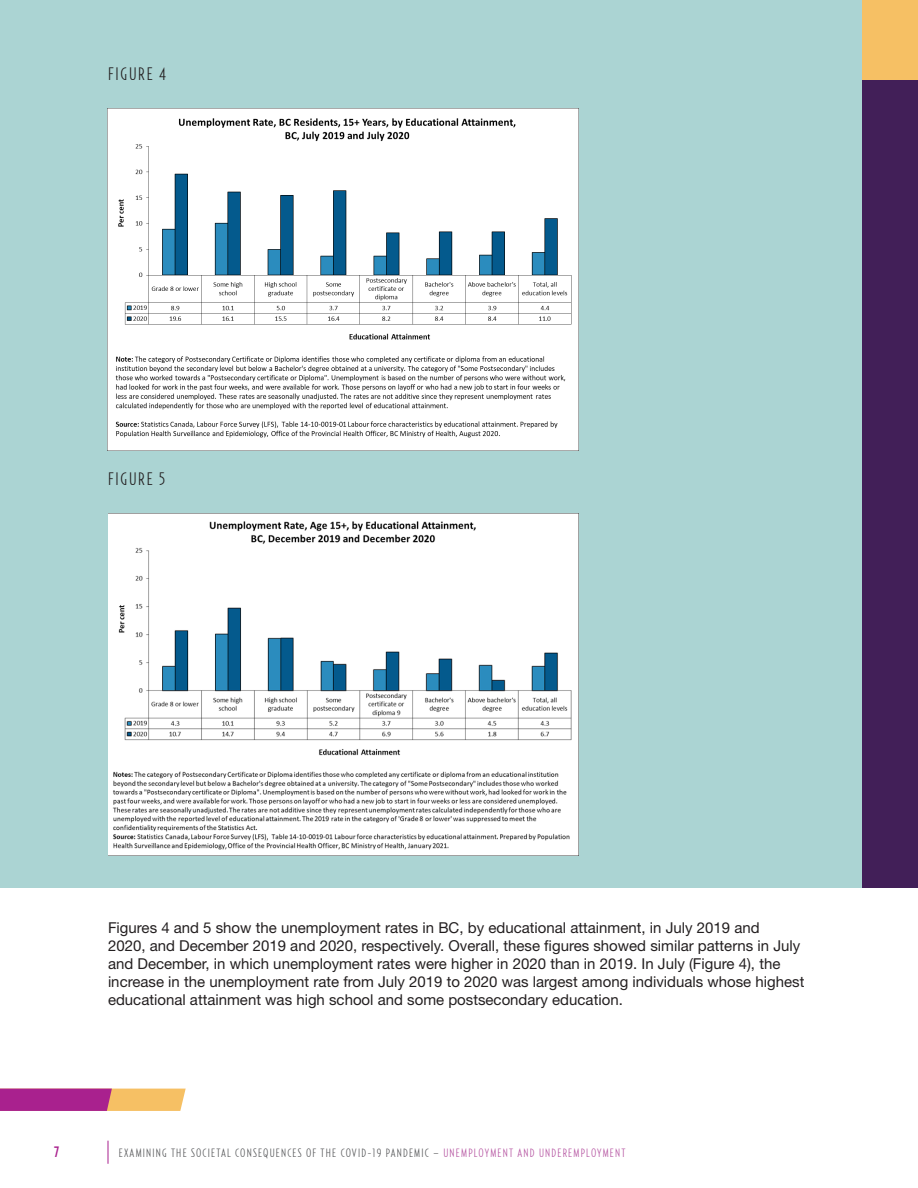
<style>
.page{position:relative;width:918px;height:1188px;background:#fff}
.page>*{position:absolute;margin:0;border:0;box-sizing:border-box;transform-origin:0 0}
.t1{font:300 18px "Relay Comp";letter-spacing:.1em;color:#231f20}
.Body{font:15px/18px "Helvetica Neue LT Std";color:#231f20}
.t2{font:500 15px "Relay Comp";color:#a9218e}
.t3{font:300 12px "Relay Comp";letter-spacing:.1em;color:#57585a}
.t4{font:300 12px "Relay Comp";letter-spacing:.1em;color:#b554a1}
.s1{color:#b554a1}
</style>
<div class="page">
<div style="left:0;top:0;width:918px;height:888px;background:#abd4d3"></div>
<div style="left:862px;top:80px;width:56px;height:808px;background:#421f58"></div>
<div style="left:862px;top:0;width:56px;height:80px;background:#f6c064"></div>
<svg style="left:0;top:1089px;width:186px;height:22px;background:#c8637f"></svg>
<svg style="left:108px;top:1141px;width:1px;height:23px"></svg>
<img style="left:108px;top:514px;width:471px;height:342px">
<img style="left:108px;top:108px;width:471px;height:342px">
<p class="t1" style="left:108px;top:63px;width:60px">FIGURE 4</p>
<p class="t1" style="left:108px;top:468px;width:59px">FIGURE 5</p>
<p class="Body" style="left:108px;top:918px;width:698px">Figures 4 and 5 show the unemployment rates in BC, by educational attainment, in July 2019 and<br>2020, and December 2019 and 2020, respectively. Overall, these figures showed similar patterns in July and December, in which unemployment rates were higher in 2020 than in 2019. In July (Figure 4), the increase in the unemployment rate from July 2019 to 2020 was largest among individuals whose highest educational attainment was high school and some postsecondary education.</p>
<p class="t2" style="left:54px;top:1143px;width:7px">7</p>
<p class="t3" style="left:119px;top:1146px;width:338px">EXAMINING THE SOCIETAL CONSEQUENCES OF THE COVID-19 PANDEMIC – <span class="s1">UNEMPLO</span></p>
<p class="t4" style="left:485px;top:1146px;width:13px">YMENT</p>
<p class="t4" style="left:518px;top:1146px;width:7px">AND</p>
<p class="t4" style="left:539px;top:1146px;width:36px">UNDEREMPLO</p>
<p class="t4" style="left:597px;top:1146px;width:13px">YMENT</p>
</div>
